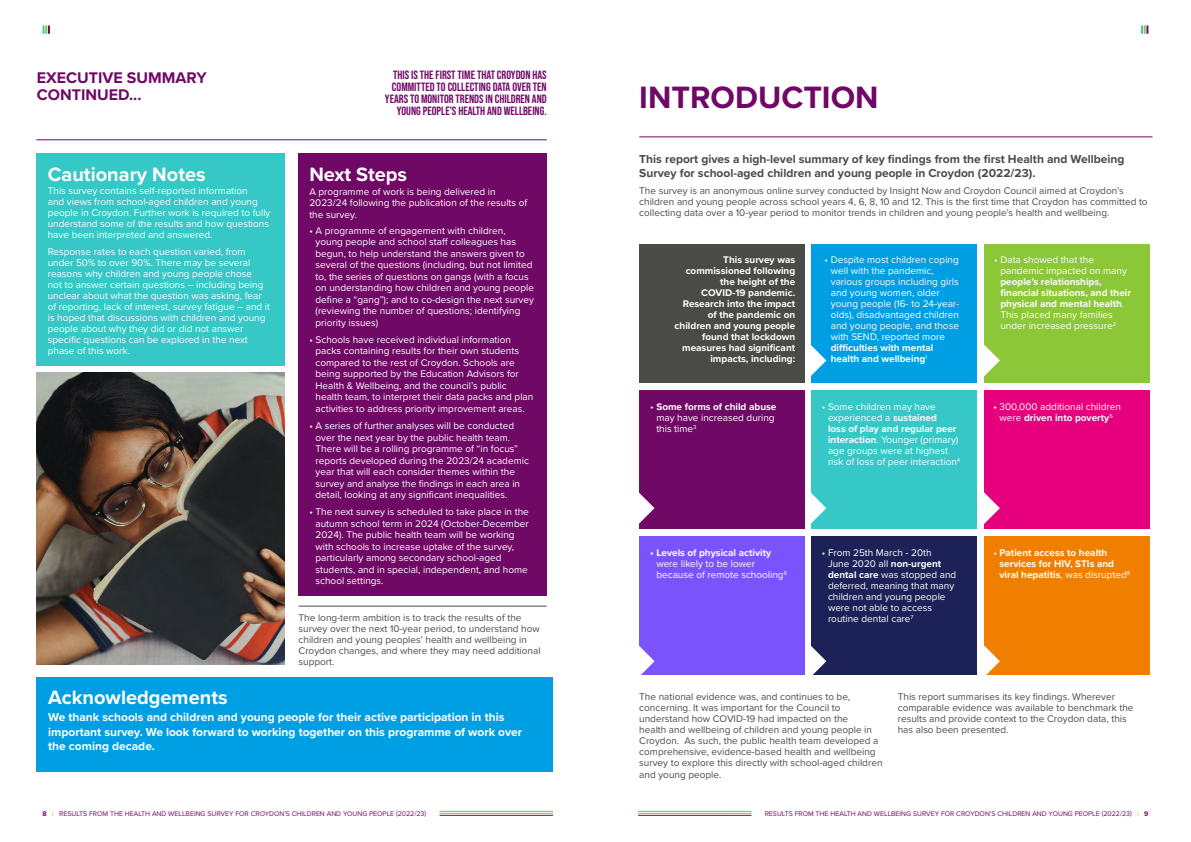
<style>
.page{position:relative;width:1191px;height:842px;background:#fff}
.page>*{position:absolute;margin:0;border:0;box-sizing:border-box;transform-origin:0 0}
.t1{font:700 32px "Proxima Nova";color:#700866}
.t2{font:700 20px "Proxima Nova";color:#fff}
.t3{font:700 16px/17px "Proxima Nova";color:#700866}
.t4{font:700 12px/14.4px "Proxima Nova";color:#fff}
.t5{font:700 12px/14px "Proxima Nova";color:#4a4a49}
.t6{font:12px/12px "Bebas Neue";color:#700866;text-align:right}
.t7{font:10px/11px "Proxima Nova";color:#fff}
.t8{font:10px/11px "Proxima Nova";color:#4a4a49}
.t9{font:700 10px/11px "Proxima Nova";color:#fff}
.t10{font:7px "Proxima Nova";color:#700866}
.t11{font:5.8px "Proxima Nova";color:#fff}
.s1{font-weight:400}
.s2{font-weight:700}
.s3{color:#8cc738}
</style>
<div class="page">
<svg style="left:43px;top:26px;width:7px;height:8px"></svg>
<svg style="left:1141px;top:26px;width:7px;height:8px"></svg>
<hr style="left:439px;top:815px;width:114px;height:1px;background:#700866">
<hr style="left:439px;top:813px;width:114px;height:1px;background:#8cc738">
<hr style="left:439px;top:811px;width:114px;height:1px;background:#36c7c7">
<hr style="left:638px;top:815px;width:113px;height:1px;background:#700866">
<hr style="left:638px;top:813px;width:113px;height:1px;background:#8cc738">
<hr style="left:638px;top:811px;width:113px;height:1px;background:#36c7c7">
<div style="left:639px;top:536px;width:166px;height:139px;background:#7b53fd"></div>
<hr style="left:639px;top:136px;width:513px;height:1px;background:#700866">
<div style="left:639px;top:244px;width:166px;height:139px;background:#4a4a49"></div>
<div style="left:639px;top:390px;width:166px;height:139px;background:#700866"></div>
<div style="left:983px;top:244px;width:166px;height:139px;background:#8cc738"></div>
<div style="left:983px;top:390px;width:166px;height:139px;background:#e6007d"></div>
<div style="left:983px;top:536px;width:166px;height:139px;background:#f07f00"></div>
<div style="left:811px;top:244px;width:166px;height:139px;background:#009fe3"></div>
<div style="left:811px;top:390px;width:166px;height:139px;background:#36c7c7"></div>
<div style="left:811px;top:536px;width:166px;height:139px;background:#1c2157"></div>
<svg style="left:639px;top:492px;width:15px;height:32px"></svg>
<svg style="left:639px;top:646px;width:15px;height:29px"></svg>
<svg style="left:811px;top:493px;width:15px;height:31px"></svg>
<svg style="left:811px;top:646px;width:15px;height:29px"></svg>
<svg style="left:983px;top:340px;width:17px;height:41px"></svg>
<svg style="left:811px;top:345px;width:15px;height:31px"></svg>
<svg style="left:983px;top:488px;width:17px;height:41px"></svg>
<svg style="left:983px;top:641px;width:17px;height:34px"></svg>
<hr style="left:298px;top:606px;width:249px;height:1px;background:#4a4a49">
<hr style="left:36px;top:139px;width:511px;height:1px;background:#700866">
<img style="left:37px;top:372px;width:248px;height:293px">
<div style="left:36px;top:153px;width:249px;height:212px;background:#36c7c7"></div>
<div style="left:298px;top:153px;width:249px;height:442px;background:#700866"></div>
<div style="left:37px;top:677px;width:516px;height:95px;background:#009fe3"></div>
<h3 class="t3" style="left:37px;top:69px;width:171px">EXECUTIVE SUMMARY<br>CONTINUED...</h3>
<h2 class="t2" style="left:48px;top:159px;width:159px">Cautionary Notes</h2>
<p class="t7" style="left:48px;top:185px;width:224px">This survey contains self-reported information<br>and views from school-aged children and young people in Croydon. Further work is required to fully understand some of the results and how questions have been interpreted and answered.</p>
<p class="t7" style="left:48px;top:246px;width:224px">Response rates to each question varied, from under 50% to over 90%. There may be several reasons why children and young people chose<br>not to answer certain questions – including being unclear about what the question was asking, fear of reporting, lack of interest, survey fatigue – and it is hoped that discussions with children and young people about why they did or did not answer specific questions can be explored in the next phase of this work.</p>
<p class="t6" style="left:385px;top:69px;width:163px">THIS IS THE FIRST TIME THAT CROYDON HAS COMMITTED TO COLLECTING DATA OVER TEN YEARS TO MONITOR TRENDS IN CHILDREN AND YOUNG PEOPLE’S HEALTH AND WELLBEING.</p>
<h1 class="t1" style="left:639px;top:73px;width:241px">INTRODUCTION</h1>
<p class="t5" style="left:639px;top:152px;width:487px">This report gives a high-level summary of key findings from the first Health and Wellbeing<br>Survey for school-aged children and young people in Croydon (2022/23).</p>
<p class="t8" style="left:639px;top:184px;width:510px">The survey is an anonymous online survey conducted by Insight Now and Croydon Council aimed at Croydon’s children and young people across school years 4, 6, 8, 10 and 12. This is the first time that Croydon has committed to collecting data over a 10-year period to monitor trends in children and young people’s health and wellbeing.</p>
<h2 class="t2" style="left:309px;top:159px;width:99px">Next Steps</h2>
<p class="t7" style="left:309px;top:185px;width:219px;line-height:11.5px">A programme of work is being delivered in<br>2023/24 following the publication of the results of the survey.</p>
<p class="t7" style="left:315px;top:224px;width:220px;line-height:11.5px;text-indent:-6px">• A programme of engagement with children, young people and school staff colleagues has begun, to help understand the answers given to several of the questions (including, but not limited to, the series of questions on gangs (with a focus on understanding how children and young people define a “gang”); and to co-design the next survey (reviewing the number of questions; identifying priority issues)</p>
<p class="t7" style="left:315px;top:333px;width:219px;line-height:11.5px;text-indent:-6px">• Schools have received individual information packs containing results for their own students compared to the rest of Croydon. Schools are being supported by the Education Advisors for Health &amp; Wellbeing, and the council’s public health team, to interpret their data packs and plan activities to address priority improvement areas.</p>
<p class="t7" style="left:315px;top:419px;width:215px;line-height:11.5px;text-indent:-6px">• A series of further analyses will be conducted over the next year by the public health team.<br>There will be a rolling programme of “in focus” reports developed during the 2023/24 academic year that will each consider themes within the survey and analyse the findings in each area in detail, looking at any significant inequalities.</p>
<p class="t7" style="left:315px;top:506px;width:215px;line-height:11.5px;text-indent:-6px">• The next survey is scheduled to take place in the autumn school term in 2024 (October-December 2024). The public health team will be working with schools to increase uptake of the survey, particularly among secondary school-aged students, and in special, independent, and home school settings.</p>
<p class="t9" style="left:674px;top:254px;width:122px;text-align:right">This survey was commissioned following the height of the<br>COVID-19 pandemic.<br>Research into the impact of the pandemic on children and young people found that lockdown measures had significant impacts, including:</p>
<p class="t7" style="left:1000px;top:254px;width:128px;text-indent:-6px">• Data showed that the pandemic impacted on many</p>
<p class="t9" style="left:1000px;top:276px;width:132px">people’s relationships, financial situations, and their physical and mental health<span class="s1">.<br>This placed many families under increased pressure</span><sup>2</sup></p>
<p class="t7" style="left:830px;top:254px;width:130px;text-indent:-6px">• Despite most children coping well with the pandemic, various groups including girls and young women, older young people (16- to 24-year&shy;olds), disadvantaged children and young people, and those with SEND, reported more</p>
<p class="t9" style="left:830px;top:342px;width:104px">difficulties with mental health and wellbeing<sup>1</sup></p>
<p class="t7" style="left:656px;top:401px;width:122px;text-indent:-6px">• <span class="s2">Some forms of child abuse </span>may have increased during this time<sup>3</sup></p>
<p class="t7" style="left:828px;top:401px;width:134px;text-indent:-6px">• Some children may have experienced a <span class="s2">sustained<br>loss of play and regular peer interaction</span>. Younger (primary) age groups were at highest risk of loss of peer interaction<sup>4</sup></p>
<p class="t7" style="left:993px;top:401px;width:129px;text-align:center">• 300,000 additional children were <span class="s2">driven into poverty</span><sup>5</sup></p>
<p class="t9" style="left:999px;top:547px;width:132px;text-indent:-6px"><span class="s1">•</span> Patient access to health services for HIV, STIs and viral hepatitis<span class="s1">, was disrupted</span><sup>8</sup></p>
<p class="t9" style="left:650px;top:547px;width:122px">• Levels of physical activity</p>
<p class="t7" style="left:656px;top:558px;width:132px">were likely to be lower because of remote schooling<sup>6</sup></p>
<p class="t7" style="left:828px;top:547px;width:130px;text-indent:-6px">• From 25th March - 20th<br>June 2020 all <span class="s2">non-urgent dental care</span> was stopped and deferred, meaning that many children and young people were not able to access routine dental care</p>
<p class="t8" style="left:298px;top:611px;width:224px">The long-term ambition is to track the results of the</p>
<p class="t11" style="left:910px;top:613px;width:5px">7</p>
<p class="t8" style="left:298px;top:622px;width:243px">survey over the next 10-year period, to understand how children and young peoples’ health and wellbeing in Croydon changes, and where they may need additional support.</p>
<h2 class="t2" style="left:48px;top:682px;width:181px">Acknowledgements</h2>
<p class="t4" style="left:48px;top:710px;width:475px">We thank schools and children and young people for their active participation in this important survey. We look forward to working together on this programme of work over the coming decade.</p>
<p class="t8" style="left:639px;top:691px;width:245px">The national evidence was, and continues to be, concerning. It was important for the Council to understand how COVID-19 had impacted on the<br>health and wellbeing of children and young people in Croydon. As such, the public health team developed a comprehensive, evidence-based health and wellbeing survey to explore this directly with school-aged children and young people.</p>
<p class="t8" style="left:897px;top:691px;width:237px">This report summarises its key findings. Wherever comparable evidence was available to benchmark the results and provide context to the Croydon data, this has also been presented.</p>
<p class="t10" style="left:43px;top:808px;width:385px"><span class="s2">8</span> <span class="s3">|</span> RESULTS FROM THE HEALTH AND WELLBEING SURVEY FOR CROYDON’S CHILDREN AND YOUNG PEOPLE (2022/23)</p>
<p class="t10" style="left:764px;top:808px;width:385px">RESULTS FROM THE HEALTH AND WELLBEING SURVEY FOR CROYDON’S CHILDREN AND YOUNG PEOPLE (2022/23) <span class="s3">|</span> <span class="s2">9</span></p>
</div>
